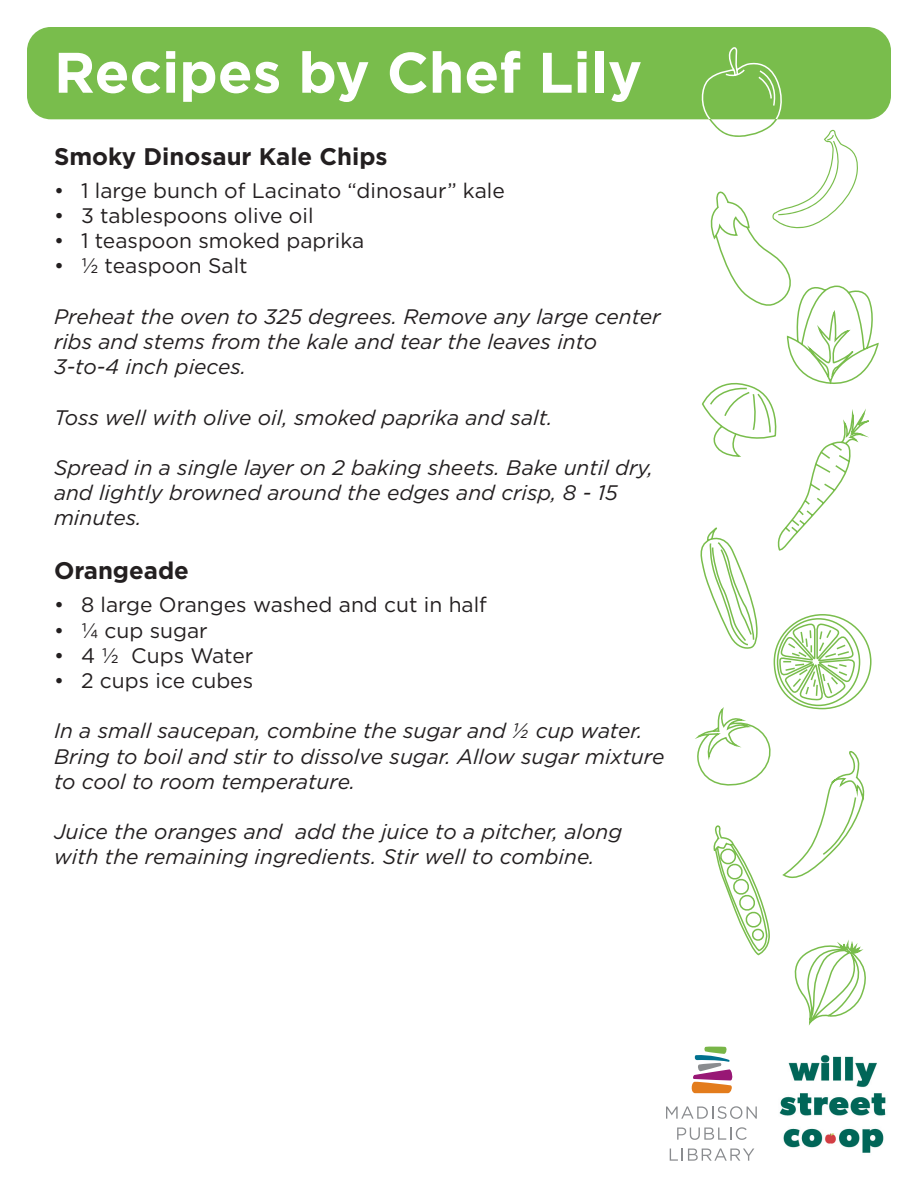
<style>
.page{position:relative;width:918px;height:1188px;background:#fff}
.page>*{position:absolute;margin:0;border:0;box-sizing:border-box;transform-origin:0 0}
.t1{font:700 57px "Gotham";color:#fff}
.t2{font:700 24px "Gotham";color:#231f20}
.t3{font:italic 21px/25.2px "Gotham";color:#231f20}
.t4{font:21px "Gotham";color:#231f20}
</style>
<div class="page">
<div style="left:27px;top:27px;width:864px;height:92px;background:#79bd4c;border-radius:24px"></div>
<svg style="left:666px;top:1106px;width:91px;height:13px"></svg>
<svg style="left:677px;top:1127px;width:70px;height:13px"></svg>
<svg style="left:670px;top:1148px;width:84px;height:13px"></svg>
<svg style="left:690px;top:47px;width:189px;height:1046px"></svg>
<img style="left:776px;top:1047px;width:110px;height:106px">
<p class="t1" style="left:54px;top:40px;width:590px">Recipes by Chef Lily</p>
<p class="t2" style="left:54px;top:142px;width:335px">Smoky Dinosaur Kale Chips</p>
<p class="t4" style="left:54px;top:177px;width:452px">• 1 large bunch of Lacinato “dinosaur” kale</p>
<p class="t4" style="left:54px;top:202px;width:261px">• 3 tablespoons olive oil</p>
<p class="t4" style="left:54px;top:227px;width:312px">• 1 teaspoon smoked paprika</p>
<p class="t4" style="left:54px;top:253px;width:195px">• ½ teaspoon Salt</p>
<p class="t3" style="left:54px;top:303px;width:608px">Preheat the oven to 325 degrees. Remove any large center ribs and stems from the kale and tear the leaves into<br>3-to-4 inch pieces.</p>
<p class="t3" style="left:54px;top:404px;width:500px">Toss well with olive oil, smoked paprika and salt.</p>
<p class="t3" style="left:54px;top:455px;width:601px">Spread in a single layer on 2 baking sheets. Bake until dry, and lightly browned around the edges and crisp, 8 - 15 minutes.</p>
<p class="t2" style="left:54px;top:557px;width:137px">Orangeade</p>
<p class="t4" style="left:54px;top:592px;width:435px">• 8 large Oranges washed and cut in half</p>
<p class="t4" style="left:54px;top:617px;width:155px">• ¼ cup sugar</p>
<p class="t4" style="left:54px;top:642px;width:201px">• 4 ½ Cups Water</p>
<p class="t4" style="left:54px;top:667px;width:201px">• 2 cups ice cubes</p>
<p class="t3" style="left:54px;top:718px;width:612px">In a small saucepan, combine the sugar and ½ cup water.<br>Bring to boil and stir to dissolve sugar. Allow sugar mixture to cool to room temperature.</p>
<p class="t3" style="left:54px;top:819px;width:570px">Juice the oranges and add the juice to a pitcher, along with the remaining ingredients. Stir well to combine.</p>
</div>
